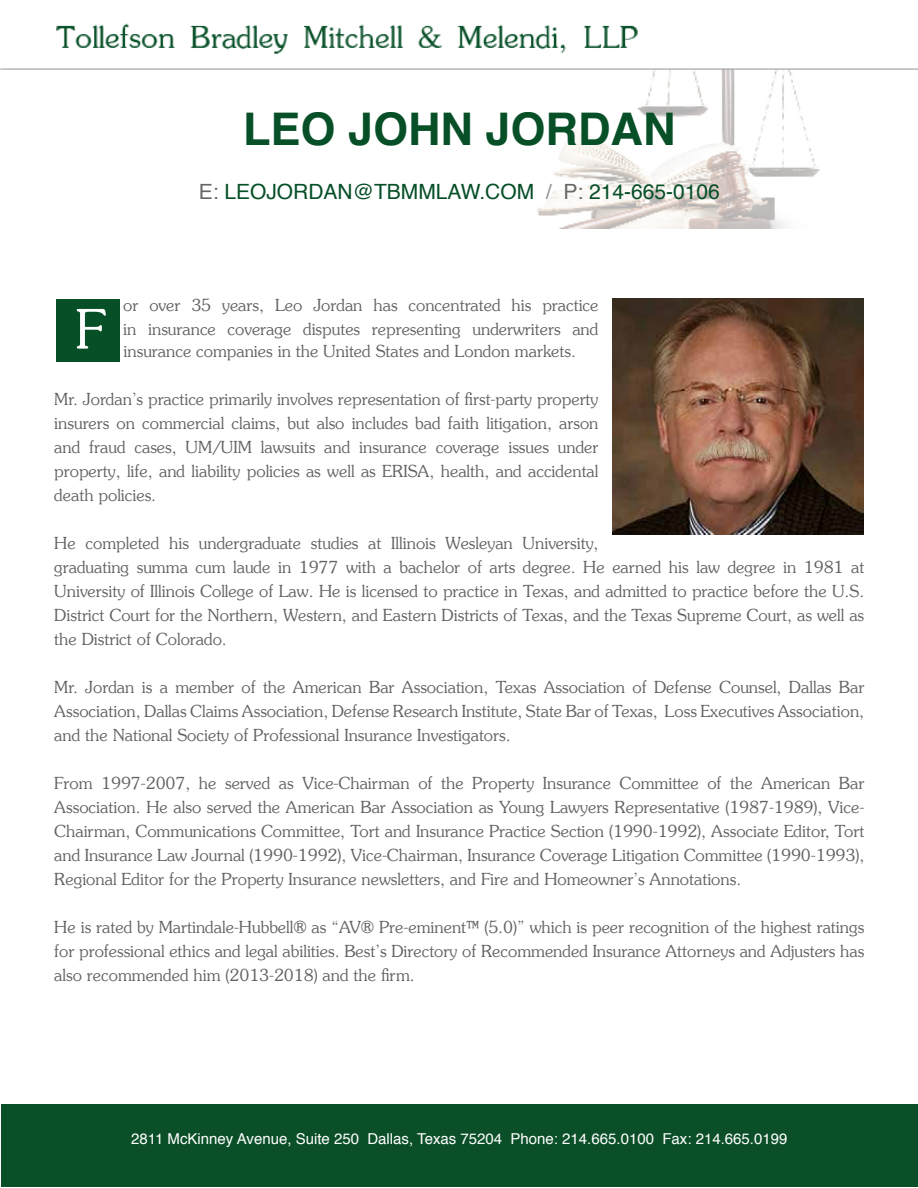
<style>
.page{position:relative;width:918px;height:1188px;background:#fff}
.page>*{position:absolute;margin:0;border:0;box-sizing:border-box;transform-origin:0 0}
.t1{font:300 54.15px "Souvenir Std";color:#fff}
.t2{font:700 45px "Helvetica";color:#064f27}
.t3{font:21px "Helvetica";color:#064f27}
.t4{font:300 16.5px/24px "Souvenir Std";color:#616264;text-align:justify}
.t5{font:15px "Helvetica";color:#fff}
.s1{color:#666}
.s2{color:#939393}
</style>
<div class="page">
<img style="left:537px;top:70px;width:283px;height:159px">
<div style="left:1px;top:1104px;width:917px;height:82px;background:#0b4f28"></div>
<div style="left:56px;top:299px;width:63px;height:63px;background:#064f27"></div>
<img style="left:55px;top:23px;width:601px;height:55px">
<hr style="left:0;top:69px;width:918px;height:1px;background:#939393">
<img style="left:613px;top:299px;width:251px;height:236px">
<h2 class="t2" style="left:243px;top:93px;width:434px">LEO JOHN JORDAN</h2>
<p class="t3" style="left:199px;top:176px;width:523px"><span class="s1">E:</span> LEOJORDAN@TBMMLAW.COM <span class="s2">/</span> <span class="s1">P:</span> 214-665-0106</p>
<h1 class="t1" style="left:75px;top:297px;width:32px">F</h1>
<p class="t4" style="left:123px;top:293px;width:477px">or over 35 years, Leo Jordan has concentrated his practice in insurance coverage disputes representing underwriters and</p>
<p class="t4" style="left:124px;top:339px;width:454px">insurance companies in the United States and London markets.</p>
<p class="t4" style="left:54px;top:387px;width:546px">Mr. Jordan’s practice primarily involves representation of first-party property insurers on commercial claims, but also includes bad faith litigation, arson and fraud cases, UM/UIM lawsuits and insurance coverage issues under property, life, and liability policies as well as ERISA, health, and accidental death policies.</p>
<p class="t4" style="left:54px;top:531px;width:812px;text-align:left">He completed his undergraduate studies at Illinois Wesleyan University,<br>graduating summa cum laude in 1977 with a bachelor of arts degree. He earned his law degree in 1981 at University of Illinois College of Law. He is licensed to practice in Texas, and admitted to practice before the U.S.<br>District Court for the Northern, Western, and Eastern Districts of Texas, and the Texas Supreme Court, as well as the District of Colorado.</p>
<p class="t4" style="left:54px;top:676px;width:811px">Mr. Jordan is a member of the American Bar Association, Texas Association of Defense Counsel, Dallas Bar Association, Dallas Claims Association, Defense Research Institute, State Bar of Texas, Loss Executives Association, and the National Society of Professional Insurance Investigators.</p>
<p class="t4" style="left:54px;top:772px;width:812px">From 1997-2007, he served as Vice-Chairman of the Property Insurance Committee of the American Bar Association. He also served the American Bar Association as Young Lawyers Representative (1987-1989), Vice-Chairman, Communications Committee, Tort and Insurance Practice Section (1990-1992), Associate Editor, Tort and Insurance Law Journal (1990-1992), Vice-Chairman, Insurance Coverage Litigation Committee (1990-1993), Regional Editor for the Property Insurance newsletters, and Fire and Homeowner’s Annotations.</p>
<p class="t4" style="left:54px;top:916px;width:812px">He is rated by Martindale-Hubbell® as “AV® Pre-eminent™ (5.0)” which is peer recognition of the highest ratings for professional ethics and legal abilities. Best’s Directory of Recommended Insurance Attorneys and Adjusters has also recommended him (2013-2018) and the firm.</p>
<p class="t5" style="left:131px;top:1128px;width:658px">2811 McKinney Avenue, Suite 250 Dallas, Texas 75204 Phone: 214.665.0100 Fax: 214.665.0199</p>
</div>
